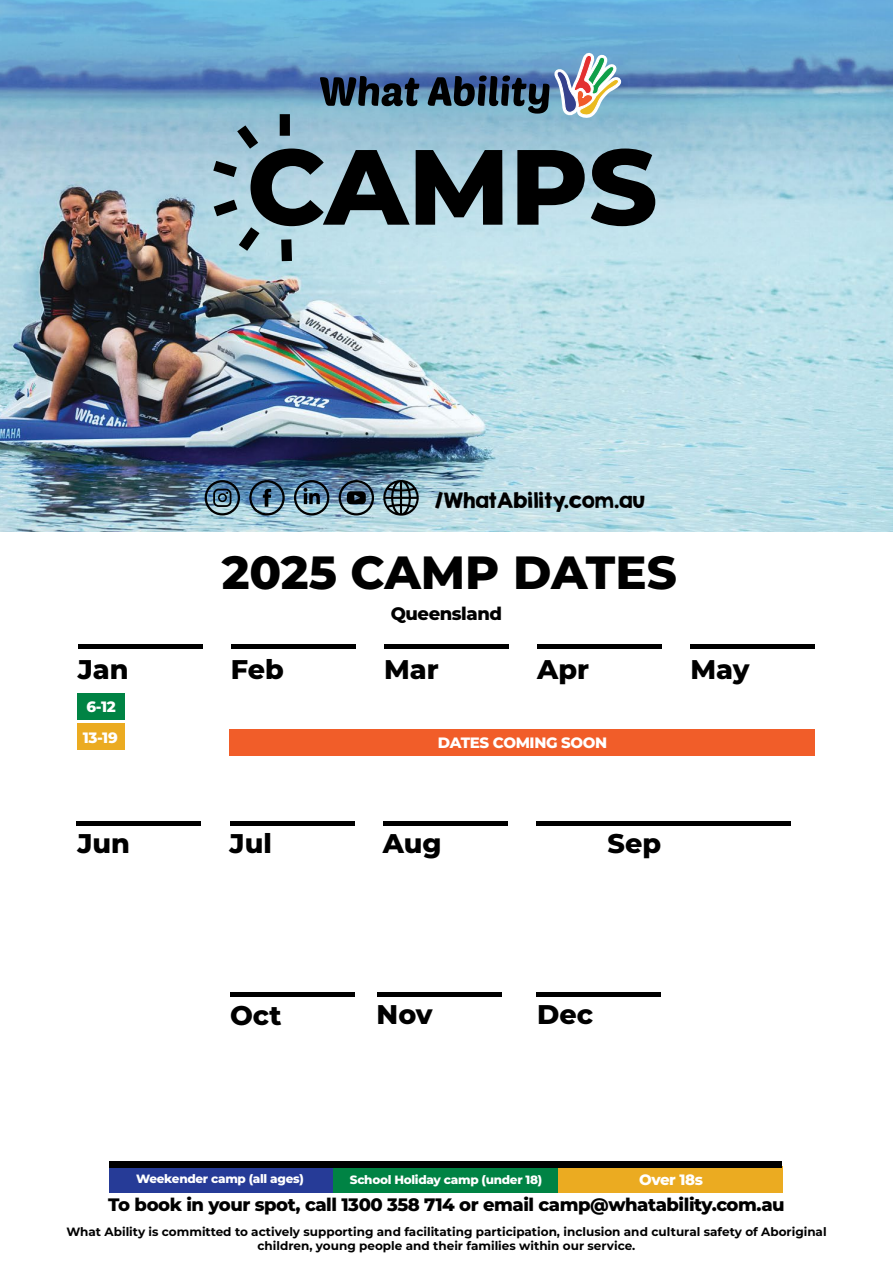
<style>
.page{position:relative;width:893px;height:1263px;background:#fff}
.page>*{position:absolute;margin:0;border:0;box-sizing:border-box;transform-origin:0 0}
.t1{font:800 106.65px "Montserrat";color:#000}
.t2{font:800 46.5px "Montserrat";color:#000}
.t3{font:800 27px "Montserrat";color:#000}
.t4{font:18.9px "KG Second Chances Solid";color:#000}
.t5{font:800 18px "Montserrat";letter-spacing:-.025em;color:#000}
.t6{font:800 15px/31.7px "Montserrat";letter-spacing:-.025em;color:#fff}
.t7{font:700 12px/14.4px "Montserrat";color:#000;text-align:center}
.t8{font:800 12px "Montserrat";letter-spacing:-.025em;color:#fff}
</style>
<div class="page">
<div style="left:77px;top:723px;width:48px;height:27px;background:#ebab21"></div>
<img style="left:0;top:0;width:893px;height:531px">
<svg style="left:213px;top:114px;width:79px;height:147px;background:#98b9c6"></svg>
<hr style="left:78px;top:645px;width:125px;height:4px;background:#000">
<hr style="left:77px;top:821px;width:124px;height:4px;background:#000">
<div style="left:77px;top:693px;width:48px;height:27px;background:#008344"></div>
<hr style="left:384px;top:645px;width:125px;height:4px;background:#000">
<hr style="left:383px;top:821px;width:125px;height:4px;background:#000">
<hr style="left:231px;top:645px;width:125px;height:4px;background:#000">
<hr style="left:230px;top:821px;width:124px;height:4px;background:#000">
<hr style="left:537px;top:645px;width:125px;height:4px;background:#000">
<hr style="left:536px;top:821px;width:255px;height:4px;background:#000">
<hr style="left:690px;top:645px;width:125px;height:4px;background:#000">
<div style="left:230px;top:992px;width:125px;height:5px;background:#000"></div>
<hr style="left:377px;top:992px;width:124px;height:4px;background:#000">
<svg style="left:320px;top:76px;width:99px;height:30px;background:#2b3e55"></svg>
<svg style="left:428px;top:53px;width:193px;height:65px;background:#6d8ba0"></svg>
<div style="left:109px;top:1165px;width:225px;height:27px;background:#263b97"></div>
<div style="left:333px;top:1165px;width:225px;height:27px;background:#008344"></div>
<div style="left:558px;top:1165px;width:224px;height:27px;background:#ebab21"></div>
<div style="left:109px;top:1161px;width:673px;height:6px;background:#000"></div>
<svg style="left:249px;top:480px;width:36px;height:35px"></svg>
<svg style="left:205px;top:480px;width:35px;height:35px"></svg>
<svg style="left:294px;top:480px;width:35px;height:35px"></svg>
<svg style="left:339px;top:480px;width:35px;height:35px"></svg>
<svg style="left:382px;top:479px;width:37px;height:37px"></svg>
<hr style="left:537px;top:992px;width:124px;height:4px;background:#000">
<div style="left:230px;top:729px;width:585px;height:27px;background:#f15d29"></div>
<h1 class="t1" style="left:247px;top:109px;width:412px">CAMPS</h1>
<h3 class="t3" style="left:78px;top:649px;width:52px">Jan</h3>
<p class="t6" style="left:83px;top:689px;width:36px">6-12<br>13-19</p>
<h3 class="t4" style="left:435px;top:488px;width:211px">/WhatAbility.com.au</h3>
<h2 class="t2" style="left:222px;top:539px;width:457px">2025 CAMP DATES</h2>
<h3 class="t5" style="left:391px;top:601px;width:113px">Queensland</h3>
<h3 class="t3" style="left:231px;top:649px;width:55px">Feb</h3>
<h3 class="t3" style="left:690px;top:649px;width:61px">May</h3>
<h3 class="t3" style="left:384px;top:649px;width:56px">Mar</h3>
<h3 class="t3" style="left:537px;top:649px;width:53px">Apr</h3>
<p class="t6" style="left:438px;top:726px;width:171px">DATES COMING SOON</p>
<h3 class="t3" style="left:77px;top:824px;width:54px">Jun</h3>
<h3 class="t3" style="left:230px;top:824px;width:44px">Jul</h3>
<h3 class="t3" style="left:230px;top:995px;width:53px">Oct</h3>
<h3 class="t3" style="left:383px;top:824px;width:60px">Aug</h3>
<h3 class="t3" style="left:608px;top:824px;width:55px">Sep</h3>
<h3 class="t3" style="left:377px;top:995px;width:58px">Nov</h3>
<h3 class="t3" style="left:537px;top:995px;width:57px">Dec</h3>
<p class="t8" style="left:136px;top:1170px;width:169px">Weekender camp (all ages)</p>
<p class="t8" style="left:350px;top:1171px;width:194px">School Holiday camp (under 18)</p>
<p class="t6" style="left:639px;top:1163px;width:66px">Over 18s</p>
<h3 class="t5" style="left:108px;top:1191px;width:678px">To book in your spot, call 1300 358 714 or email camp@whatability.com.au</h3>
<p class="t7" style="left:66px;top:1224px;width:762px">What Ability is committed to actively supporting and facilitating participation, inclusion and cultural safety of Aboriginal children, young people and their families within our service.</p>
</div>
